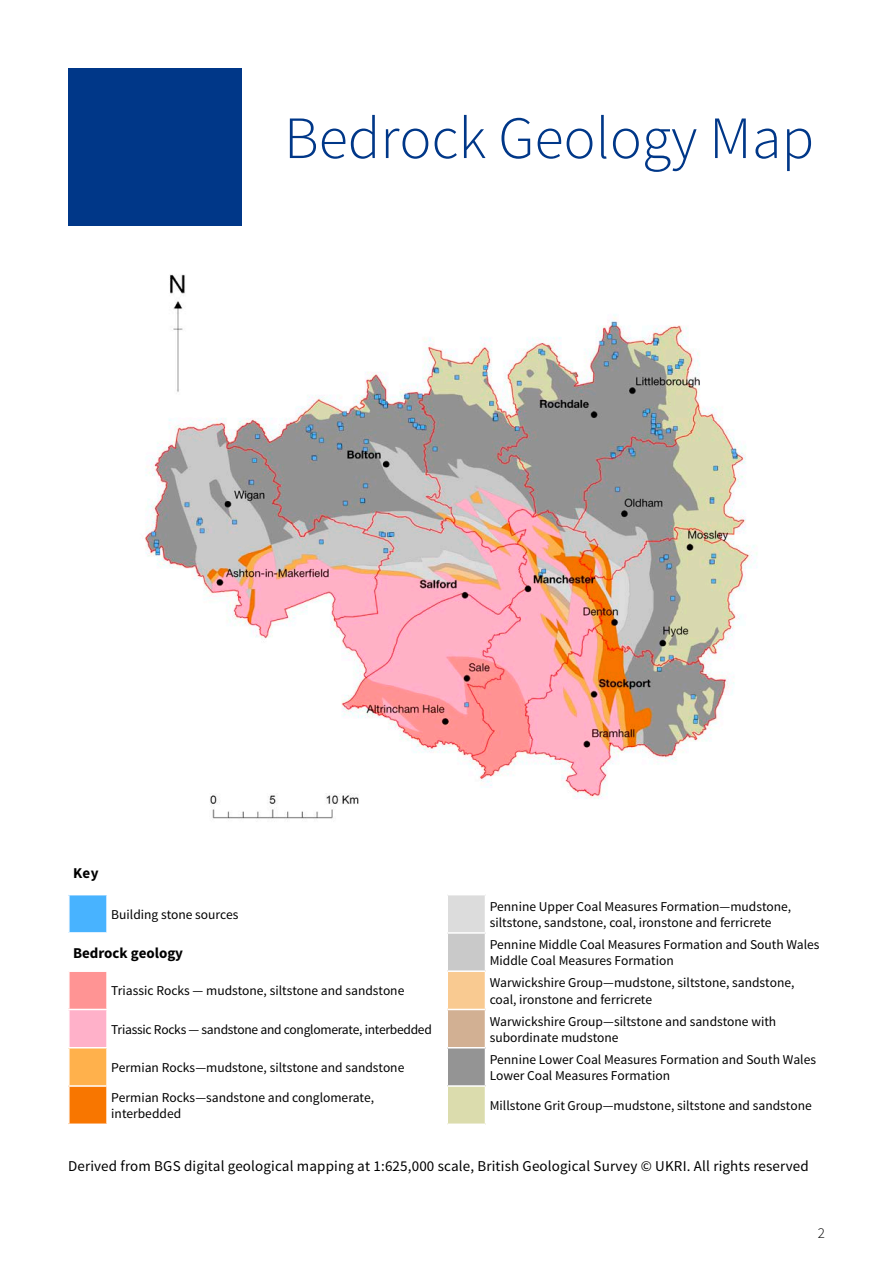
<style>
.page{position:relative;width:893px;height:1263px;background:#fff}
.page>*{position:absolute;margin:0;border:0;box-sizing:border-box;transform-origin:0 0}
.t1{font:300 60px "Source Sans Pro";color:#003788}
.Caption_no_rule_abov{font:15px "Source Sans Pro";letter-spacing:.01em;color:#000}
.t2{font:700 15px "Source Sans Pro";color:#000}
.t3{font:300 15px "Source Sans Pro";color:#000}
.t4{font:13.5px "Source Sans Pro";color:#000}
.t5{font:13.5px "Source Sans Pro";letter-spacing:-.02em;color:#000}
</style>
<div class="page">
<div style="left:68px;top:68px;width:173px;height:158px;background:#003788"></div>
<img style="left:145px;top:274px;width:613px;height:546px">
<div style="left:69px;top:895px;width:38px;height:38px;background:#48b3ff"></div>
<div style="left:447px;top:895px;width:38px;height:38px;background:#dcdcdc"></div>
<div style="left:447px;top:933px;width:38px;height:38px;background:#c9c9c9"></div>
<div style="left:69px;top:971px;width:38px;height:38px;background:#ff9494"></div>
<div style="left:447px;top:971px;width:38px;height:38px;background:#f9ca91"></div>
<div style="left:69px;top:1009px;width:38px;height:39px;background:#ffb1c9"></div>
<div style="left:447px;top:1009px;width:38px;height:39px;background:#d2b093"></div>
<div style="left:69px;top:1048px;width:38px;height:38px;background:#ffb14c"></div>
<div style="left:447px;top:1048px;width:38px;height:38px;background:#949494"></div>
<div style="left:69px;top:1086px;width:38px;height:38px;background:#f87600"></div>
<div style="left:447px;top:1086px;width:38px;height:38px;background:#dbdcad"></div>
<hr style="left:68px;top:895px;width:2px;height:37px;background:#fff">
<hr style="left:106px;top:895px;width:2px;height:37px;background:#fff">
<hr style="left:446px;top:895px;width:2px;height:37px;background:#fff">
<hr style="left:68px;top:932px;width:39px;height:2px;background:#fff">
<hr style="left:447px;top:932px;width:38px;height:2px;background:#fff">
<hr style="left:446px;top:934px;width:2px;height:36px;background:#fff">
<hr style="left:68px;top:970px;width:39px;height:2px;background:#fff">
<hr style="left:68px;top:972px;width:2px;height:37px;background:#fff">
<hr style="left:106px;top:972px;width:2px;height:37px;background:#fff">
<hr style="left:447px;top:970px;width:38px;height:2px;background:#fff">
<hr style="left:446px;top:972px;width:2px;height:37px;background:#fff">
<hr style="left:68px;top:1009px;width:39px;height:1px;background:#fff">
<hr style="left:68px;top:1010px;width:2px;height:37px;background:#fff">
<hr style="left:106px;top:1010px;width:2px;height:37px;background:#fff">
<hr style="left:447px;top:1009px;width:38px;height:1px;background:#fff">
<hr style="left:446px;top:1010px;width:2px;height:37px;background:#fff">
<hr style="left:68px;top:1047px;width:39px;height:1px;background:#fff">
<hr style="left:68px;top:1048px;width:2px;height:37px;background:#fff">
<hr style="left:106px;top:1048px;width:2px;height:37px;background:#fff">
<hr style="left:447px;top:1047px;width:38px;height:1px;background:#fff">
<hr style="left:446px;top:1048px;width:2px;height:37px;background:#fff">
<hr style="left:68px;top:1085px;width:39px;height:2px;background:#fff">
<hr style="left:68px;top:1087px;width:2px;height:36px;background:#fff">
<hr style="left:106px;top:1087px;width:2px;height:36px;background:#fff">
<hr style="left:447px;top:1085px;width:38px;height:2px;background:#fff">
<hr style="left:446px;top:1087px;width:2px;height:36px;background:#fff">
<hr style="left:68px;top:1123px;width:39px;height:2px;background:#fff">
<hr style="left:447px;top:1123px;width:38px;height:2px;background:#fff">
<p class="t1" style="left:284px;top:102px;width:532px">Bedrock Geology Map</p>
<p class="t2" style="left:73px;top:863px;width:27px">Key</p>
<p class="t4" style="left:111px;top:906px;width:129px">Building stone sources</p>
<p class="t2" style="left:73px;top:943px;width:112px">Bedrock geology</p>
<p class="t4" style="left:111px;top:982px;width:295px">Triassic Rocks — mudstone, siltstone and sandstone</p>
<p class="t5" style="left:111px;top:1021px;width:322px">Triassic Rocks — sandstone and conglomerate, interbedded</p>
<p class="t4" style="left:111px;top:1059px;width:295px">Permian Rocks—mudstone, siltstone and sandstone</p>
<p class="t4" style="left:111px;top:1089px;width:264px">Permian Rocks—sandstone and conglomerate,</p>
<p class="t4" style="left:111px;top:1105px;width:71px">interbedded</p>
<p class="t4" style="left:490px;top:898px;width:303px">Pennine Upper Coal Measures Formation—mudstone,</p>
<p class="t4" style="left:490px;top:914px;width:283px">siltstone, sandstone, coal, ironstone and ferricrete</p>
<p class="t4" style="left:490px;top:936px;width:331px">Pennine Middle Coal Measures Formation and South Wales</p>
<p class="t4" style="left:490px;top:952px;width:185px">Middle Coal Measures Formation</p>
<p class="t4" style="left:490px;top:974px;width:306px">Warwickshire Group—mudstone, siltstone, sandstone,</p>
<p class="t4" style="left:490px;top:991px;width:164px">coal, ironstone and ferricrete</p>
<p class="t4" style="left:490px;top:1013px;width:288px">Warwickshire Group—siltstone and sandstone with</p>
<p class="t4" style="left:490px;top:1029px;width:130px">subordinate mudstone</p>
<p class="t4" style="left:490px;top:1051px;width:328px">Pennine Lower Coal Measures Formation and South Wales</p>
<p class="t4" style="left:490px;top:1067px;width:182px">Lower Coal Measures Formation</p>
<p class="t4" style="left:490px;top:1097px;width:323px">Millstone Grit Group—mudstone, siltstone and sandstone</p>
<p class="Caption_no_rule_abov" style="left:68px;top:1156px;width:742px">Derived from BGS digital geological mapping at 1:625,000 scale, British Geological Survey © UKRI. All rights reserved</p>
<p class="t3" style="left:818px;top:1224px;width:9px">2</p>
</div>
